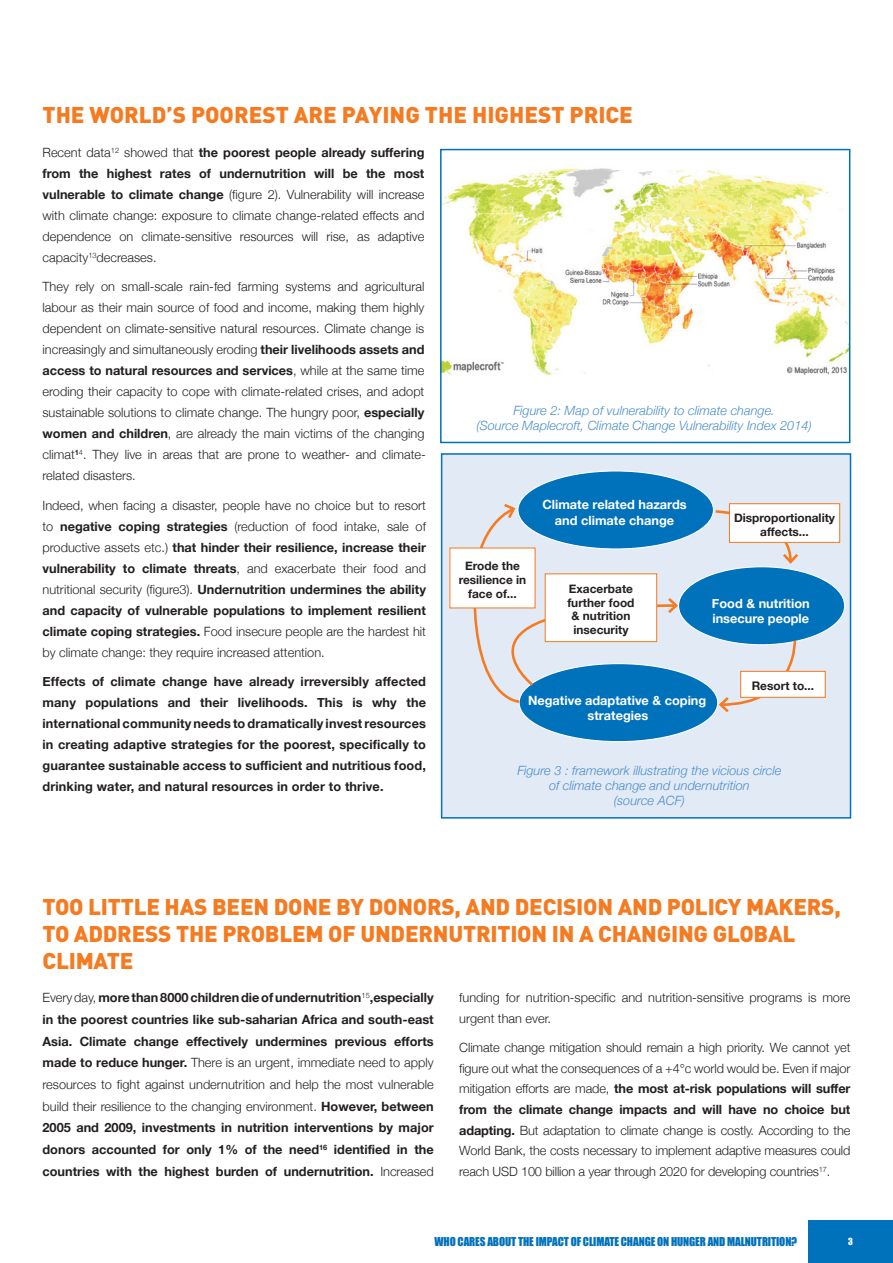
<style>
.page{position:relative;width:893px;height:1263px;background:#fff}
.page>*{position:absolute;margin:0;border:0;box-sizing:border-box;transform-origin:0 0}
.t1{font:900 22.5px/27px "DIN";letter-spacing:-.01em;color:#f47b21}
.t2{font:300 12.75px/21px "Helvetica Neue";color:#231f20;text-align:justify}
.t3{font:700 12.75px/21.8px "Helvetica Neue";color:#231f20;text-align:justify}
.t4{font:italic 300 12.75px/15.3px "Helvetica Neue";color:#498dca;text-align:center}
.t5{font:700 12.75px/15.3px "Helvetica Neue";color:#fff;text-align:center}
.t6{font:700 11.85px/13.8px "Helvetica Neue";color:#231f20;text-align:center}
.t7{font:11.25px "Impact";letter-spacing:-.01em;color:#0071bb}
.t8{font:9px "Impact";color:#fff}
.s1{font-weight:700}
.s2{font-weight:300}
</style>
<div class="page">
<div style="left:808px;top:1220px;width:84px;height:43px;background:#0071bb"></div>
<div style="left:441px;top:453px;width:410px;height:366px;background:#e2eaf6;border:2px solid #0071bb"></div>
<div style="left:518px;top:471px;width:195px;height:78px;background:#0071bb;border-radius:50%"></div>
<div style="left:519px;top:664px;width:199px;height:78px;background:#0071bb;border-radius:50%"></div>
<div style="left:678px;top:567px;width:167px;height:78px;background:#0071bb;border-radius:50%"></div>
<svg style="left:713px;top:509px;width:86px;height:55px"></svg>
<div style="left:729px;top:504px;width:111px;height:38px;background:#fff"></div>
<div style="left:729px;top:503px;width:111px;height:40px;border:1px solid #f47b21"></div>
<svg style="left:717px;top:638px;width:80px;height:75px"></svg>
<div style="left:741px;top:671px;width:84px;height:26px;background:#fff"></div>
<div style="left:740px;top:671px;width:86px;height:27px;border:1px solid #f47b21"></div>
<svg style="left:440px;top:502px;width:240px;height:202px"></svg>
<div style="left:545px;top:574px;width:112px;height:68px;background:#fff"></div>
<div style="left:545px;top:573px;width:112px;height:69px;border:1px solid #f47b21"></div>
<img style="left:443px;top:168px;width:404px;height:207px">
<div style="left:440px;top:149px;width:410px;height:294px;border:2px solid #0071bb"></div>
<h1 class="t1" style="left:43px;top:100px;width:592px">THE WORLD’S POOREST ARE PAYING THE HIGHEST PRICE</h1>
<p class="t2" style="left:43px;top:141px;width:383px">Recent data<sup>12</sup> showed that <span class="s1">the poorest people already suffering from the highest rates of undernutrition will be the most vulnerable to climate change</span> (figure 2). Vulnerability will increase with climate change: exposure to climate change-related effects and dependence on climate-sensitive resources will rise, as adaptive capacity<sup>13</sup>decreases.</p>
<p class="t2" style="left:43px;top:276px;width:385px;text-align:left">They rely on small-scale rain-fed farming systems and agricultural labour as their main source of food and income, making them highly dependent on climate-sensitive natural resources. Climate change is increasingly and simultaneously eroding <span class="s1">their livelihoods assets and access to natural resources and services</span>, while at the same time eroding their capacity to cope with climate-related crises, and adopt sustainable solutions to climate change. The hungry poor, <span class="s1">especially women and children</span>, are already the main victims of the changing climat<sup>1</sup><sup>4</sup>. They live in areas that are prone to weather- and climate&shy;related disasters.</p>
<p class="t2" style="left:43px;top:494px;width:385px">Indeed, when facing a disaster, people have no choice but to resort to <span class="s1">negative coping strategies</span> (reduction of food intake, sale of productive assets etc.) <span class="s1">that hinder their resilience, increase their vulnerability to climate threats</span>, and exacerbate their food and nutritional security (figure3). <span class="s1">Undernutrition undermines the ability and capacity of vulnerable populations to implement resilient climate coping strategies.</span> Food insecure people are the hardest hit by climate change: they require increased attention.</p>
<p class="t3" style="left:43px;top:671px;width:385px;line-height:21px">Effects of climate change have already irreversibly affected many populations and their livelihoods. This is why the international community needs to dramatically invest resources in creating adaptive strategies for the poorest, specifically to guarantee sustainable access to sufficient and nutritious food, drinking water, and natural resources in order to thrive.</p>
<p class="t4" style="left:476px;top:402px;width:337px">Figure 2: Map of vulnerability to climate change.<br>(Source Maplecroft, Climate Change Vulnerability Index 2014)</p>
<p class="t6" style="left:459px;top:558px;width:69px">Erode the resilience in face of...</p>
<p class="t5" style="left:542px;top:497px;width:146px">Climate related hazards and climate change</p>
<p class="t6" style="left:567px;top:581px;width:69px">Exacerbate further food &amp; nutrition insecurity</p>
<p class="t6" style="left:734px;top:510px;width:102px">Disproportionality affects...</p>
<p class="t5" style="left:712px;top:596px;width:99px;text-align:left">Food &amp; nutrition insecure people</p>
<p class="t6" style="left:752px;top:679px;width:64px">Resort to...</p>
<p class="t5" style="left:528px;top:692px;width:180px">Negative adaptative &amp; coping strategies</p>
<p class="t4" style="left:517px;top:762px;width:266px">Figure 3 : framework illustrating the vicious circle of climate change and undernutrition<br>(source ACF)</p>
<h1 class="t1" style="left:43px;top:892px;width:800px">TOO LITTLE HAS BEEN DONE BY DONORS, AND DECISION AND POLICY MAKERS,<br>TO ADDRESS THE PROBLEM OF UNDERNUTRITION IN A CHANGING GLOBAL<br>CLIMATE</h1>
<p class="t3" style="left:43px;top:986px;width:393px"><span class="s2">Every day,</span> more than 8000 children die of undernutrition<sup>15</sup>,especially in the poorest countries like sub-saharian Africa and south-east Asia. Climate change effectively undermines previous efforts made to reduce hunger. <span class="s2">There is an urgent, immediate need to apply resources to fight against undernutrition and help the most vulnerable build their resilience to the changing environment.</span> However, between 2005 and 2009, investments in nutrition interventions by major donors accounted for only 1% of the need<sup>16</sup> identified in the countries with the highest burden of undernutrition. <span class="s2">Increased</span></p>
<p class="t2" style="left:459px;top:987px;width:393px">funding for nutrition-specific and nutrition-sensitive programs is more urgent than ever.</p>
<p class="t2" style="left:459px;top:1037px;width:393px">Climate change mitigation should remain a high priority. We cannot yet figure out what the consequences of a +4°c world would be. Even if major mitigation efforts are made, <span class="s1">the most at-risk populations will suffer from the climate change impacts and will have no choice but adapting.</span> But adaptation to climate change is costly. According to the World Bank, the costs necessary to implement adaptive measures could reach USD 100 billion a year through 2020 for developing countries<sup>17</sup>.</p>
<p class="t7" style="left:434px;top:1235px;width:364px">WHO CARES ABOUT THE IMPACT OF CLIMATE CHANGE ON HUNGER AND MALNUTRITION?</p>
<p class="t8" style="left:848px;top:1236px;width:6px">3</p>
</div>
